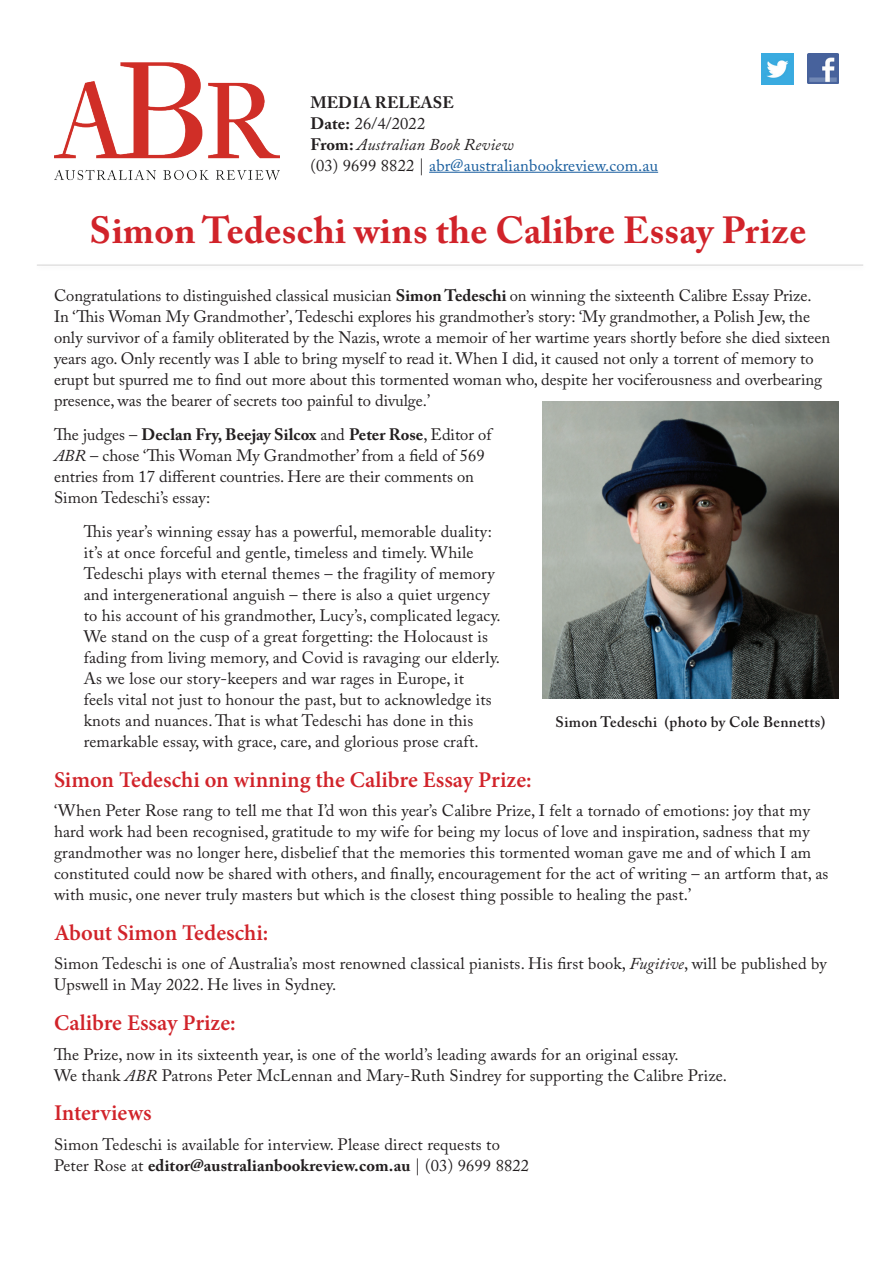
<style>
.page{position:relative;width:893px;height:1263px;background:#fff}
.page>*{position:absolute;margin:0;border:0;box-sizing:border-box;transform-origin:0 0}
.t1{font:700 37.5px "Adobe Caslon Pro";letter-spacing:.01em;color:#d1232a}
.t2{font:600 22.5px "Minion Pro";color:#d1232a}
.t3{font:16.5px/21px "Adobe Caslon Pro";letter-spacing:.01em;color:#231f20}
.t4{font:16.5px/21px "Adobe Caslon Pro";letter-spacing:.01em;color:#175d9e}
.t5{font:600 15px "Adobe Caslon Pro";letter-spacing:.02em;color:#231f20}
.s1{font-weight:700;color:#231f20}
.s2{color:#231f20}
.s3{font-style:italic;color:#231f20}
.s4{font-weight:700}
.s5{font-style:italic}
</style>
<div class="page">
<img style="left:55px;top:62px;width:224px;height:119px">
<hr style="left:429px;top:172px;width:229px;height:1px;background:#175d9e">
<img style="left:808px;top:53px;width:30px;height:31px">
<img style="left:762px;top:53px;width:31px;height:32px">
<div style="left:34px;top:262px;width:834px;height:10px;background:#231f20;opacity:.55"></div>
<hr style="left:37px;top:265px;width:826px;height:1px;background:#231f20">
<img style="left:542px;top:401px;width:297px;height:298px">
<p class="t4" style="left:310px;top:91px;width:349px"><span class="s1">MEDIA RELEASE<br>Date:</span> <span class="s2">26/4/2022<br></span><span class="s1">From:</span> <span class="s3">Australian Book Review<br></span><span class="s2">(03) 9699 8822 |</span> abr@australianbookreview.com.au</p>
<h1 class="t1" style="left:90px;top:208px;width:718px">Simon Tedeschi wins the Calibre Essay Prize</h1>
<p class="t3" style="left:54px;top:285px;width:778px">Congratulations to distinguished classical musician <span class="s4">Simon Tedeschi</span> on winning the sixteenth Calibre Essay Prize.<br>In ‘This Woman My Grandmother’, Tedeschi explores his grandmother’s story: ‘My grandmother, a Polish Jew, the only survivor of a family obliterated by the Nazis, wrote a memoir of her wartime years shortly before she died sixteen years ago. Only recently was I able to bring myself to read it. When I did, it caused not only a torrent of memory to erupt but spurred me to find out more about this tormented woman who, despite her vociferousness and overbearing presence, was the bearer of secrets too painful to divulge.’</p>
<p class="t3" style="left:54px;top:424px;width:439px">The judges – <span class="s4">Declan Fry, Beejay Silcox</span> and <span class="s4">Peter Rose</span>, Editor of <span class="s5">ABR</span> – chose ‘This Woman My Grandmother’ from a field of 569 entries from 17 different countries. Here are their comments on Simon Tedeschi’s essay:</p>
<p class="t3" style="left:84px;top:521px;width:419px">This year’s winning essay has a powerful, memorable duality: it’s at once forceful and gentle, timeless and timely. While Tedeschi plays with eternal themes – the fragility of memory and intergenerational anguish – there is also a quiet urgency to his account of his grandmother, Lucy’s, complicated legacy.<br>We stand on the cusp of a great forgetting: the Holocaust is fading from living memory, and Covid is ravaging our elderly.<br>As we lose our story-keepers and war rages in Europe, it<br>feels vital not just to honour the past, but to acknowledge its knots and nuances. That is what Tedeschi has done in this remarkable essay, with grace, care, and glorious prose craft.</p>
<h2 class="t2" style="left:54px;top:764px;width:479px">Simon Tedeschi on winning the Calibre Essay Prize:</h2>
<p class="t3" style="left:54px;top:800px;width:776px">‘When Peter Rose rang to tell me that I’d won this year’s Calibre Prize, I felt a tornado of emotions: joy that my hard work had been recognised, gratitude to my wife for being my locus of love and inspiration, sadness that my grandmother was no longer here, disbelief that the memories this tormented woman gave me and of which I am constituted could now be shared with others, and finally, encouragement for the act of writing – an artform that, as with music, one never truly masters but which is the closest thing possible to healing the past.’</p>
<h2 class="t2" style="left:54px;top:917px;width:216px">About Simon Tedeschi:</h2>
<p class="t3" style="left:54px;top:953px;width:774px">Simon Tedeschi is one of Australia’s most renowned classical pianists. His first book, <span class="s5">Fugitive</span>, will be published by<br>Upswell in May 2022. He lives in Sydney.</p>
<h2 class="t2" style="left:54px;top:1007px;width:183px">Calibre Essay Prize:</h2>
<p class="t3" style="left:54px;top:1043px;width:675px">The Prize, now in its sixteenth year, is one of the world’s leading awards for an original essay.<br>We thank <span class="s5">ABR</span> Patrons Peter McLennan and Mary-Ruth Sindrey for supporting the Calibre Prize.</p>
<h2 class="t2" style="left:54px;top:1098px;width:99px">Interviews</h2>
<p class="t3" style="left:54px;top:1134px;width:477px">Simon Tedeschi is available for interview. Please direct requests to<br>Peter Rose at <span class="s4">editor@australianbookreview.com.au</span> | (03) 9699 8822</p>
<p class="t5" style="left:556px;top:713px;width:271px">Simon Tedeschi (photo by Cole Bennetts)</p>
</div>
